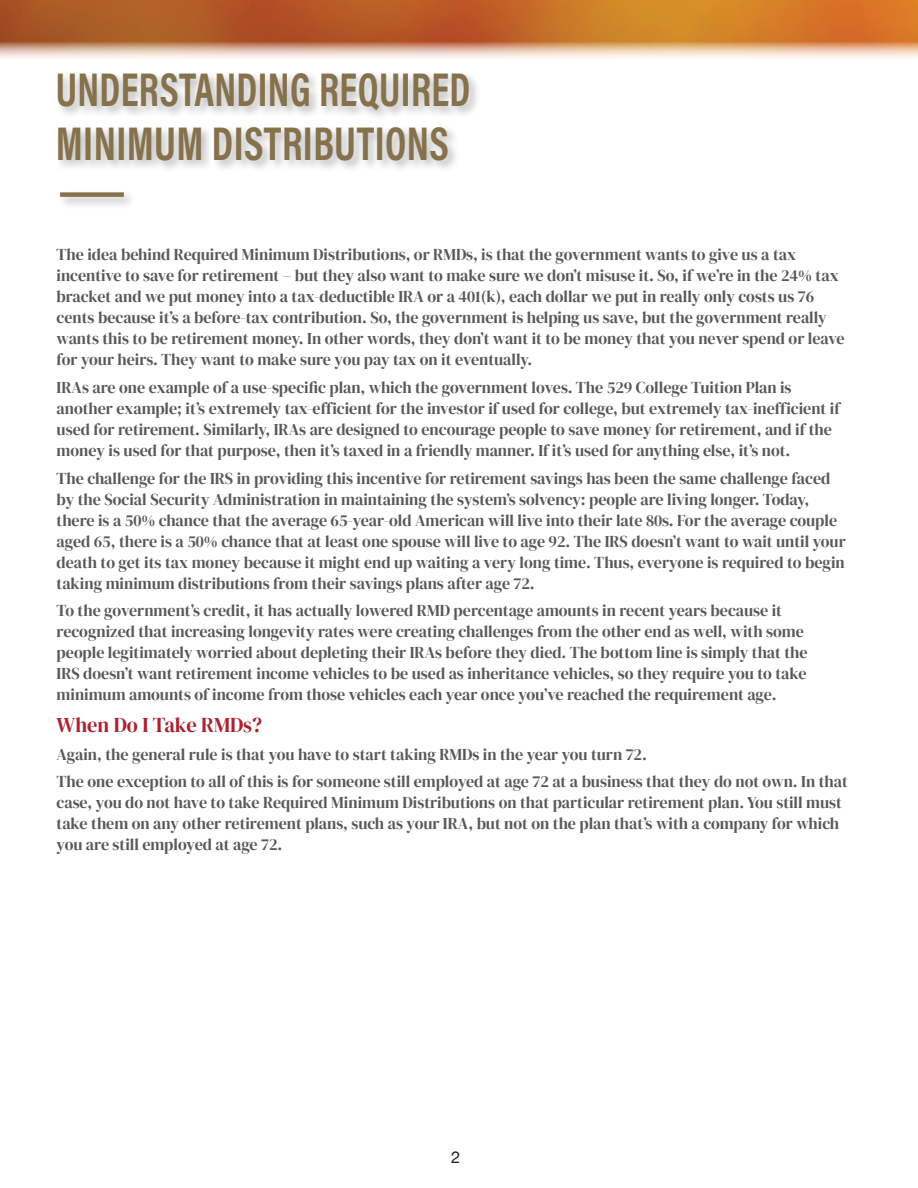
<style>
.page{position:relative;width:918px;height:1188px;background:#fff}
.page>*{position:absolute;margin:0;border:0;box-sizing:border-box;transform-origin:0 0}
.t1{font:700 47.85px/54.2px "Acumin Pro Cond";letter-spacing:.01em;color:#86714d;scale:.85 1}
.t2{font:21px "DM Serif Display";color:#ad222f}
.t3{font:16.5px/21px "DM Serif Display";color:#57585a}
.t4{font:16.5px "Helvetica Neue";color:#221f1f}
</style>
<div class="page">
<div style="left:58px;top:189px;width:78px;height:20px;background:#221f1f;opacity:.3"></div>
<div style="left:60px;top:192px;width:64px;height:5px;background:#86714d"></div>
<div style="left:55px;top:70px;width:426px;height:52px;background:#221f1f;opacity:.3"></div>
<div style="left:55px;top:124px;width:405px;height:49px;background:#221f1f;opacity:.3"></div>
<img style="left:0;top:0;width:918px;height:58px">
<h1 class="t1" style="left:56px;top:64px;width:489px">UNDERSTANDING REQUIRED<br>MINIMUM DISTRIBUTIONS</h1>
<p class="t3" style="left:57px;top:245px;width:790px">The idea behind Required Minimum Distributions, or RMDs, is that the government wants to give us a tax incentive to save for retirement – but they also want to make sure we don’t misuse it. So, if we’re in the 24% tax bracket and we put money into a tax-deductible IRA or a 401(k), each dollar we put in really only costs us 76 cents because it’s a before-tax contribution. So, the government is helping us save, but the government really wants this to be retirement money. In other words, they don’t want it to be money that you never spend or leave for your heirs. They want to make sure you pay tax on it eventually.</p>
<p class="t3" style="left:57px;top:377px;width:785px">IRAs are one example of a use-specific plan, which the government loves. The 529 College Tuition Plan is another example; it’s extremely tax-efficient for the investor if used for college, but extremely tax-inefficient if used for retirement. Similarly, IRAs are designed to encourage people to save money for retirement, and if the money is used for that purpose, then it’s taxed in a friendly manner. If it’s used for anything else, it’s not.</p>
<p class="t3" style="left:57px;top:468px;width:791px">The challenge for the IRS in providing this incentive for retirement savings has been the same challenge faced by the Social Security Administration in maintaining the system’s solvency: people are living longer. Today, there is a 50% chance that the average 65-year-old American will live into their late 80s. For the average couple aged 65, there is a 50% chance that at least one spouse will live to age 92. The IRS doesn’t want to wait until your death to get its tax money because it might end up waiting a very long time. Thus, everyone is required to begin taking minimum distributions from their savings plans after age 72.</p>
<p class="t3" style="left:57px;top:601px;width:753px">To the government’s credit, it has actually lowered RMD percentage amounts in recent years because it recognized that increasing longevity rates were creating challenges from the other end as well, with some people legitimately worried about depleting their IRAs before they died. The bottom line is simply that the IRS doesn’t want retirement income vehicles to be used as inheritance vehicles, so they require you to take minimum amounts of income from those vehicles each year once you’ve reached the requirement age.</p>
<p class="t2" style="left:57px;top:715px;width:207px">When Do I Take RMDs?</p>
<p class="t3" style="left:57px;top:741px;width:793px;line-height:27.8px">Again, the general rule is that you have to start taking RMDs in the year you turn 72.<br>The one exception to all of this is for someone still employed at age 72 at a business that they do not own. In that</p>
<p class="t3" style="left:57px;top:793px;width:787px">case, you do not have to take Required Minimum Distributions on that particular retirement plan. You still must take them on any other retirement plans, such as your IRA, but not on the plan that’s with a company for which you are still employed at age 72.</p>
<p class="t4" style="left:451px;top:1148px;width:11px">2</p>
</div>
